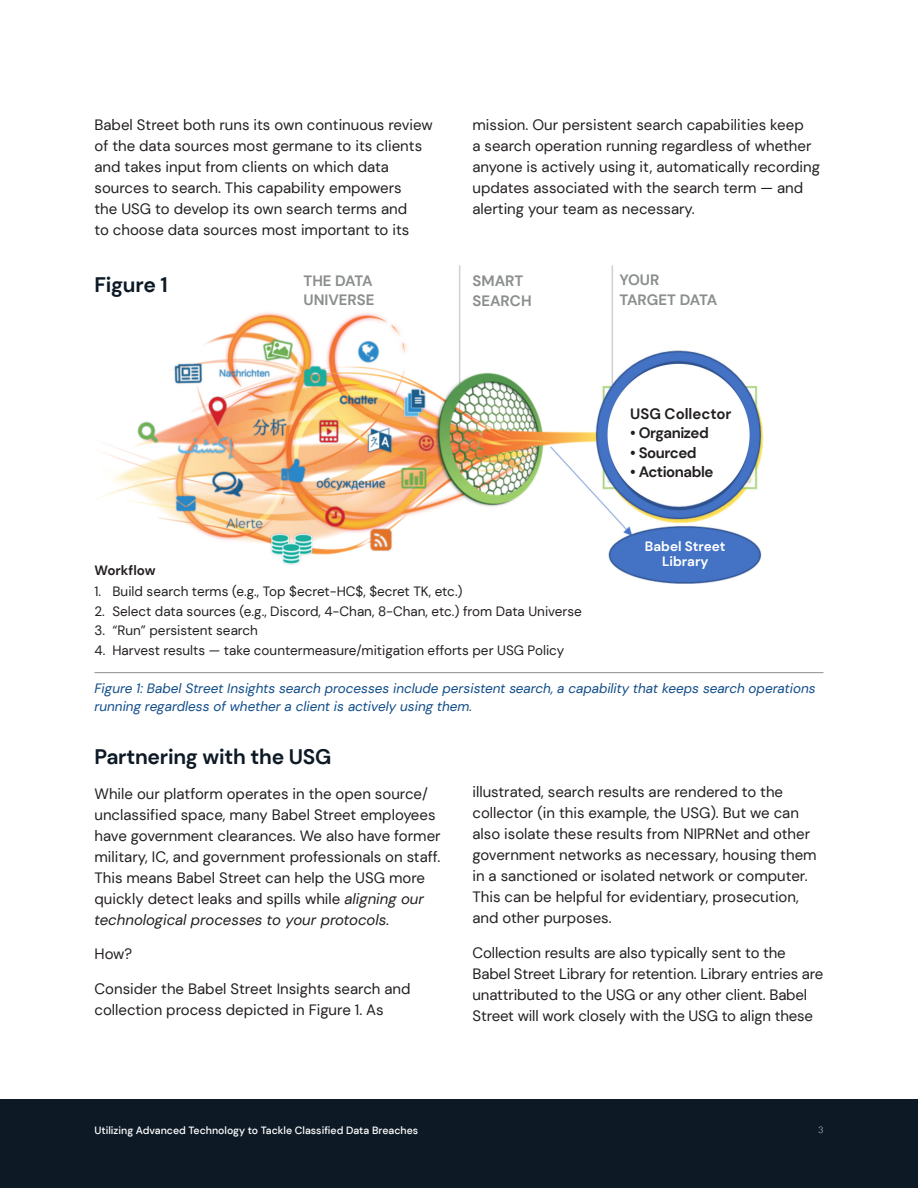
<style>
.page{position:relative;width:918px;height:1188px;background:#fff}
.page>*{position:absolute;margin:0;border:0;box-sizing:border-box;transform-origin:0 0}
.t1{font:700 21px "DM Sans";letter-spacing:-.01em;color:#0d1925}
.Body_Paragraphs{font:15px/21px "DM Sans";color:#231f20}
.t2{font:700 15px "DM Sans";color:#8a8e8d}
.t3{font:700 15px "DM Sans";letter-spacing:-.03em;color:#231f20}
.t4{font:700 15px "DM Sans";color:#231f20}
.t5{font:700 15px "DM Sans";letter-spacing:-.025em;color:#8a8e8d}
.t6{font:13.5px "DM Sans";color:#231f20}
.t7{font:italic 13.5px/18px "DM Sans";color:#104c89}
.t8{font:700 13.5px "DM Sans";color:#fff}
.t9{font:700 13.5px "DM Sans";color:#231f20}
.t10{font:500 10.5px "DM Sans";color:#fff}
.t11{font:300 9px "Lato";color:#fff}
.s1{font-style:italic}
</style>
<div class="page">
<div style="left:0;top:1099px;width:918px;height:89px;background:#0d1925"></div>
<img style="left:97px;top:265px;width:667px;height:319px">
<hr style="left:94px;top:672px;width:730px;height:1px;background:#8a8e8d">
<p class="Body_Paragraphs" style="left:94px;top:114px;width:340px">Babel Street both runs its own continuous review of the data sources most germane to its clients and takes input from clients on which data sources to search. This capability empowers<br>the USG to develop its own search terms and<br>to choose data sources most important to its</p>
<p class="Body_Paragraphs" style="left:472px;top:114px;width:349px">mission. Our persistent search capabilities keep<br>a search operation running regardless of whether anyone is actively using it, automatically recording updates associated with the search term — and alerting your team as necessary.</p>
<p class="t1" style="left:94px;top:272px;width:75px">Figure 1</p>
<p class="t2" style="left:303px;top:271px;width:71px">THE DATA</p>
<p class="t2" style="left:303px;top:291px;width:73px">UNIVERSE</p>
<p class="t2" style="left:472px;top:272px;width:52px">SMART</p>
<p class="t2" style="left:472px;top:291px;width:61px">SEARCH</p>
<p class="t2" style="left:619px;top:271px;width:42px">YOUR</p>
<p class="t5" style="left:619px;top:290px;width:99px">TARGET DATA</p>
<p class="t4" style="left:630px;top:404px;width:103px">USG Collector</p>
<p class="t3" style="left:630px;top:423px;width:80px">• Organized</p>
<p class="t3" style="left:630px;top:443px;width:68px">• Sourced</p>
<p class="t3" style="left:630px;top:462px;width:85px">• Actionable</p>
<p class="t8" style="left:645px;top:538px;width:82px">Babel Street</p>
<p class="t8" style="left:662px;top:553px;width:48px">Library</p>
<p class="t9" style="left:94px;top:562px;width:63px">Workflow</p>
<p class="t6" style="left:94px;top:583px;width:370px">1. Build search terms (e.g., Top $ecret-HC$, $ecret TK, etc.)</p>
<p class="t6" style="left:94px;top:603px;width:489px">2. Select data sources (e.g., Discord, 4-Chan, 8-Chan, etc.) from Data Universe</p>
<p class="t6" style="left:94px;top:622px;width:165px">3. “Run” persistent search</p>
<p class="t6" style="left:94px;top:642px;width:471px">4. Harvest results — take countermeasure/mitigation efforts per USG Policy</p>
<p class="t7" style="left:94px;top:680px;width:723px">Figure 1: Babel Street Insights search processes include persistent search, a capability that keeps search operations running regardless of whether a client is actively using them.</p>
<p class="t1" style="left:94px;top:744px;width:239px">Partnering with the USG</p>
<p class="Body_Paragraphs" style="left:94px;top:783px;width:348px">While our platform operates in the open source/ unclassified space, many Babel Street employees have government clearances. We also have former military, IC, and government professionals on staff.<br>This means Babel Street can help the USG more quickly detect leaks and spills while <span class="s1">aligning our technological processes to your protocols.</span></p>
<p class="Body_Paragraphs" style="left:94px;top:943px;width:39px">How?</p>
<p class="Body_Paragraphs" style="left:94px;top:978px;width:318px">Consider the Babel Street Insights search and collection process depicted in Figure 1. As</p>
<p class="Body_Paragraphs" style="left:472px;top:781px;width:346px">illustrated, search results are rendered to the collector (in this example, the USG). But we can also isolate these results from NIPRNet and other government networks as necessary, housing them in a sanctioned or isolated network or computer.<br>This can be helpful for evidentiary, prosecution, and other purposes.</p>
<p class="Body_Paragraphs" style="left:472px;top:942px;width:352px">Collection results are also typically sent to the Babel Street Library for retention. Library entries are unattributed to the USG or any other client. Babel Street will work closely with the USG to align these</p>
<p class="t10" style="left:94px;top:1124px;width:325px">Utilizing Advanced Technology to Tackle Classified Data Breaches</p>
<p class="t11" style="left:818px;top:1125px;width:7px">3</p>
</div>
